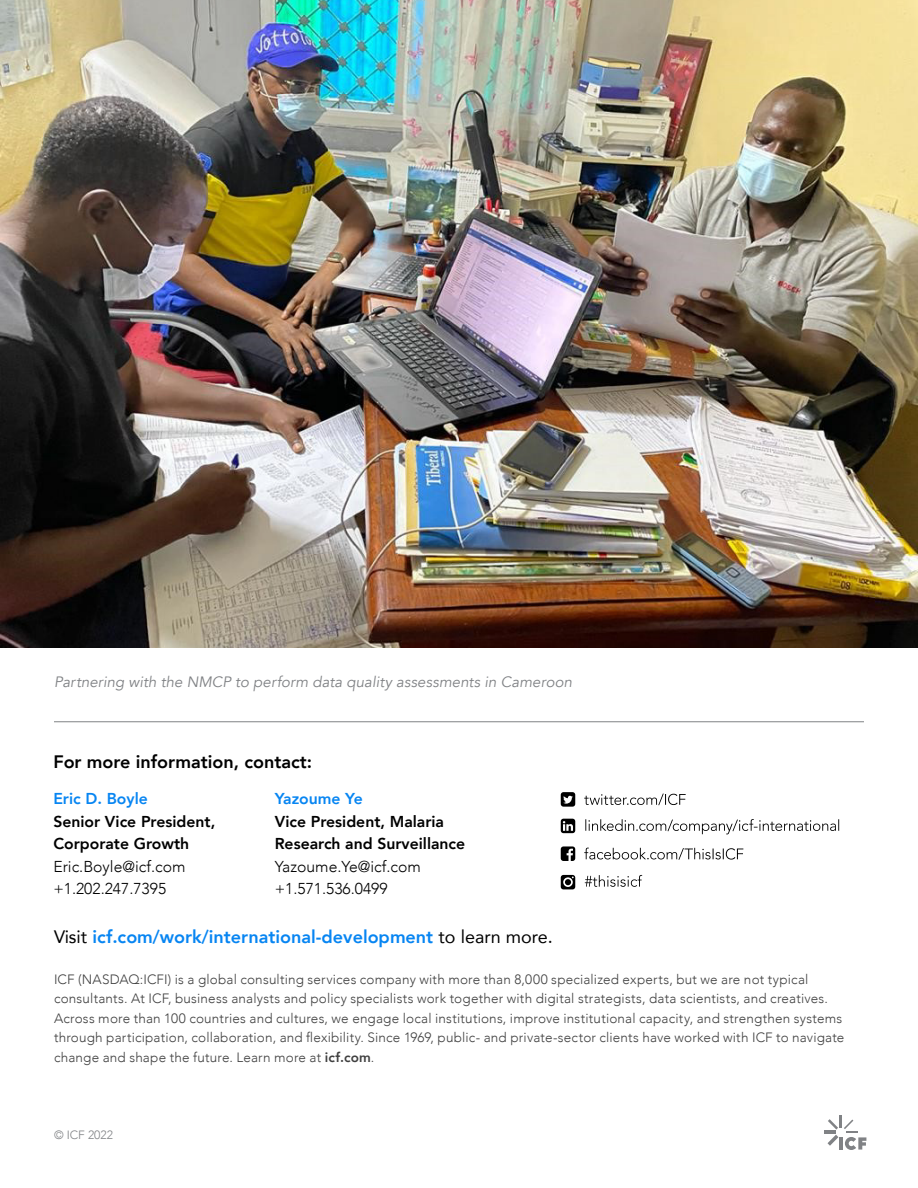
<style>
.page{position:relative;width:918px;height:1188px;background:#fff}
.page>*{position:absolute;margin:0;border:0;box-sizing:border-box;transform-origin:0 0}
.t1{font:800 18px "Avenir";color:#0785f2}
.t2{font:800 18px "Avenir";color:#000}
.t3{font:800 15.75px/22.5px "Avenir";color:#000}
.t4{font:300 15.75px/22.5px "Avenir";color:#000}
.t5{font:800 15.75px "Avenir";color:#0785f2}
.t6{font:italic 15px "Avenir";letter-spacing:.01em;color:#808285}
.t7{font:300 13.5px/19.5px "Avenir";letter-spacing:.015em;color:#404040}
.t8{font:300 12px "Avenir";color:#808285}
.s1{font-weight:400;color:#000}
.s2{font-weight:800}
</style>
<div class="page">
<hr style="left:54px;top:721px;width:810px;height:1px;background:#808285">
<svg style="left:824px;top:1115px;width:42px;height:35px"></svg>
<svg style="left:584px;top:848px;width:159px;height:12px"></svg>
<svg style="left:585px;top:819px;width:254px;height:15px"></svg>
<svg style="left:584px;top:793px;width:102px;height:12px"></svg>
<svg style="left:585px;top:875px;width:57px;height:12px"></svg>
<svg style="left:561px;top:846px;width:14px;height:15px"></svg>
<svg style="left:561px;top:819px;width:14px;height:14px"></svg>
<svg style="left:561px;top:792px;width:14px;height:15px"></svg>
<svg style="left:561px;top:875px;width:14px;height:14px"></svg>
<img style="left:0;top:0;width:918px;height:648px">
<p class="t6" style="left:54px;top:672px;width:520px">Partnering with the NMCP to perform data quality assessments in Cameroon</p>
<h1 class="t2" style="left:53px;top:748px;width:260px">For more information, contact:</h1>
<p class="t5" style="left:53px;top:786px;width:96px">Eric D. Boyle</p>
<p class="t3" style="left:53px;top:810px;width:164px">Senior Vice President,<br>Corporate Growth</p>
<p class="t4" style="left:53px;top:855px;width:134px">Eric.Boyle@icf.com +1.202.247.7395</p>
<p class="t5" style="left:275px;top:786px;width:90px">Yazoume Ye</p>
<p class="t3" style="left:275px;top:810px;width:192px">Vice President, Malaria<br>Research and Surveillance</p>
<p class="t4" style="left:275px;top:855px;width:148px">Yazoume.Ye@icf.com +1.571.536.0499</p>
<h1 class="t1" style="left:54px;top:923px;width:500px"><span class="s1">Visit</span> icf.com/work/international-development <span class="s1">to learn more.</span></h1>
<p class="t7" style="left:54px;top:969px;width:792px">ICF (NASDAQ:ICFI) is a global consulting services company with more than 8,000 specialized experts, but we are not typical consultants. At ICF, business analysts and policy specialists work together with digital strategists, data scientists, and creatives.<br>Across more than 100 countries and cultures, we engage local institutions, improve institutional capacity, and strengthen systems through participation, collaboration, and flexibility. Since 1969, public- and private-sector clients have worked with ICF to navigate change and shape the future. Learn more at <span class="s2">icf.com</span>.</p>
<p class="t8" style="left:54px;top:1127px;width:61px">© ICF 2022</p>
</div>
